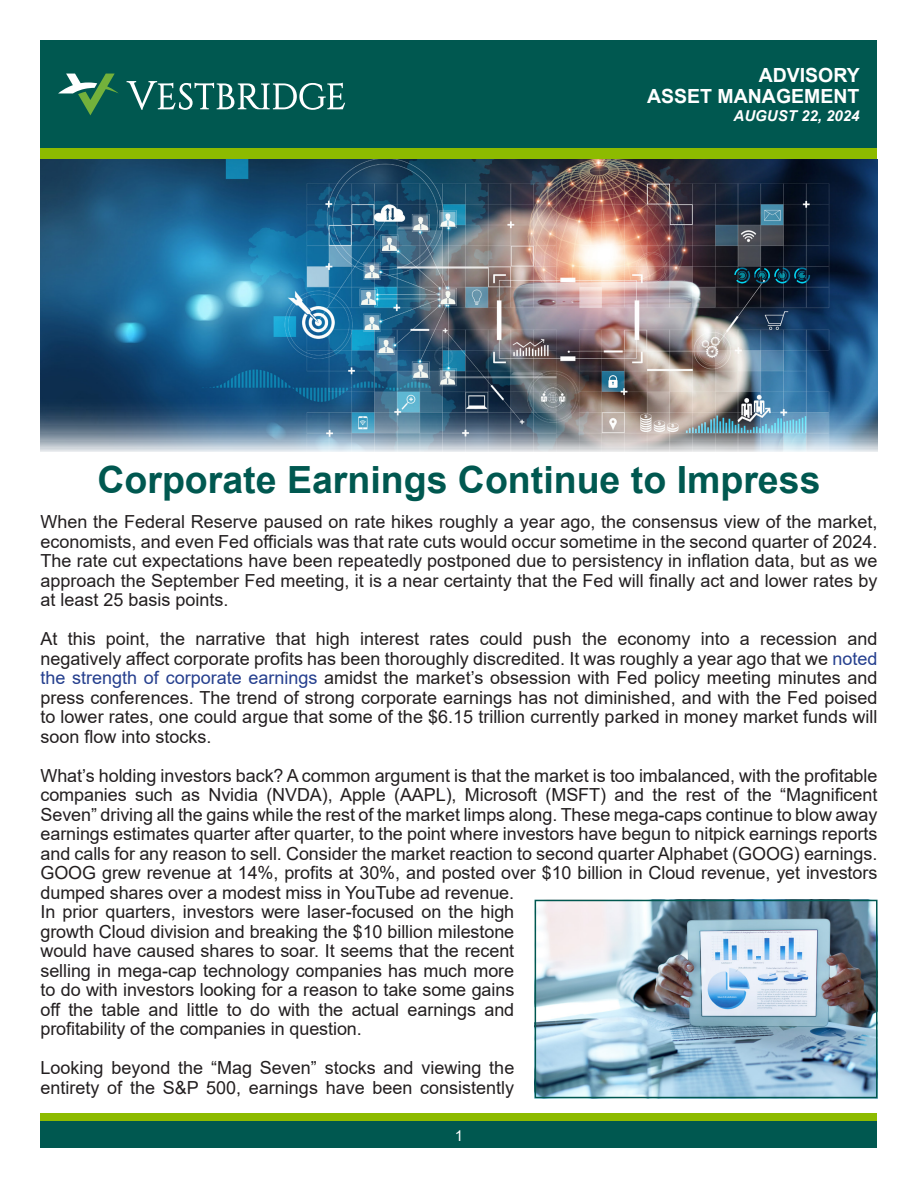
<style>
.page{position:relative;width:918px;height:1188px;background:#fff}
.page>*{position:absolute;margin:0;border:0;box-sizing:border-box;transform-origin:0 0}
.t1{font:700 37.5px "Arial";color:#005850}
.t2{font:700 19.5px/21px "Arial";color:#fff;text-align:right}
.t3{font:18px/19.5px "Arial";letter-spacing:-.005em;color:#231f20;text-align:justify}
.t4{font:italic 700 15px "Arial";color:#fff}
.t5{font:15px "Arial";color:#fff}
.s1{color:#253f8e}
</style>
<div class="page">
<div style="left:40px;top:147px;width:838px;height:13px;background:#8dbb00"></div>
<div style="left:40px;top:40px;width:838px;height:108px;background:#005850"></div>
<svg style="left:58px;top:74px;width:60px;height:41px"></svg>
<svg style="left:127px;top:81px;width:218px;height:29px"></svg>
<div style="left:40px;top:1113px;width:838px;height:9px;background:#8dbb00"></div>
<div style="left:40px;top:1121px;width:838px;height:27px;background:#005850"></div>
<img style="left:40px;top:160px;width:837px;height:291px">
<img style="left:538px;top:903px;width:337px;height:192px">
<div style="left:535px;top:900px;width:343px;height:198px;border:2px solid #005850"></div>
<p class="t2" style="left:647px;top:65px;width:214px">ADVISORY<br>ASSET MANAGEMENT</p>
<p class="t4" style="left:734px;top:105px;width:127px">AUGUST 22, 2024</p>
<p class="t1" style="left:97px;top:453px;width:725px">Corporate Earnings Continue to Impress</p>
<p class="t3" style="left:40px;top:512px;width:838px">When the Federal Reserve paused on rate hikes roughly a year ago, the consensus view of the market, economists, and even Fed officials was that rate cuts would occur sometime in the second quarter of 2024.<br>The rate cut expectations have been repeatedly postponed due to persistency in inflation data, but as we approach the September Fed meeting, it is a near certainty that the Fed will finally act and lower rates by at least 25 basis points.</p>
<p class="t3" style="left:40px;top:629px;width:838px">At this point, the narrative that high interest rates could push the economy into a recession and negatively affect corporate profits has been thoroughly discredited. It was roughly a year ago that we <span class="s1">noted the strength of corporate earnings</span> amidst the market’s obsession with Fed policy meeting minutes and press conferences. The trend of strong corporate earnings has not diminished, and with the Fed poised to lower rates, one could argue that some of the $6.15 trillion currently parked in money market funds will soon flow into stocks.</p>
<p class="t3" style="left:40px;top:766px;width:838px;text-align:left">What’s holding investors back? A common argument is that the market is too imbalanced, with the profitable companies such as Nvidia (NVDA), Apple (AAPL), Microsoft (MSFT) and the rest of the “Magnificent Seven” driving all the gains while the rest of the market limps along. These mega-caps continue to blow away earnings estimates quarter after quarter, to the point where investors have begun to nitpick earnings reports and calls for any reason to sell. Consider the market reaction to second quarter Alphabet (GOOG) earnings.<br>GOOG grew revenue at 14%, profits at 30%, and posted over $10 billion in Cloud revenue, yet investors dumped shares over a modest miss in YouTube ad revenue.<br>In prior quarters, investors were laser-focused on the high<br>growth Cloud division and breaking the $10 billion milestone<br>would have caused shares to soar. It seems that the recent<br>selling in mega-cap technology companies has much more<br>to do with investors looking for a reason to take some gains<br>off the table and little to do with the actual earnings and<br>profitability of the companies in question.</p>
<p class="t3" style="left:40px;top:1058px;width:475px">Looking beyond the “Mag Seven” stocks and viewing the entirety of the S&amp;P 500, earnings have been consistently</p>
<p class="t5" style="left:455px;top:1125px;width:10px">1</p>
</div>
